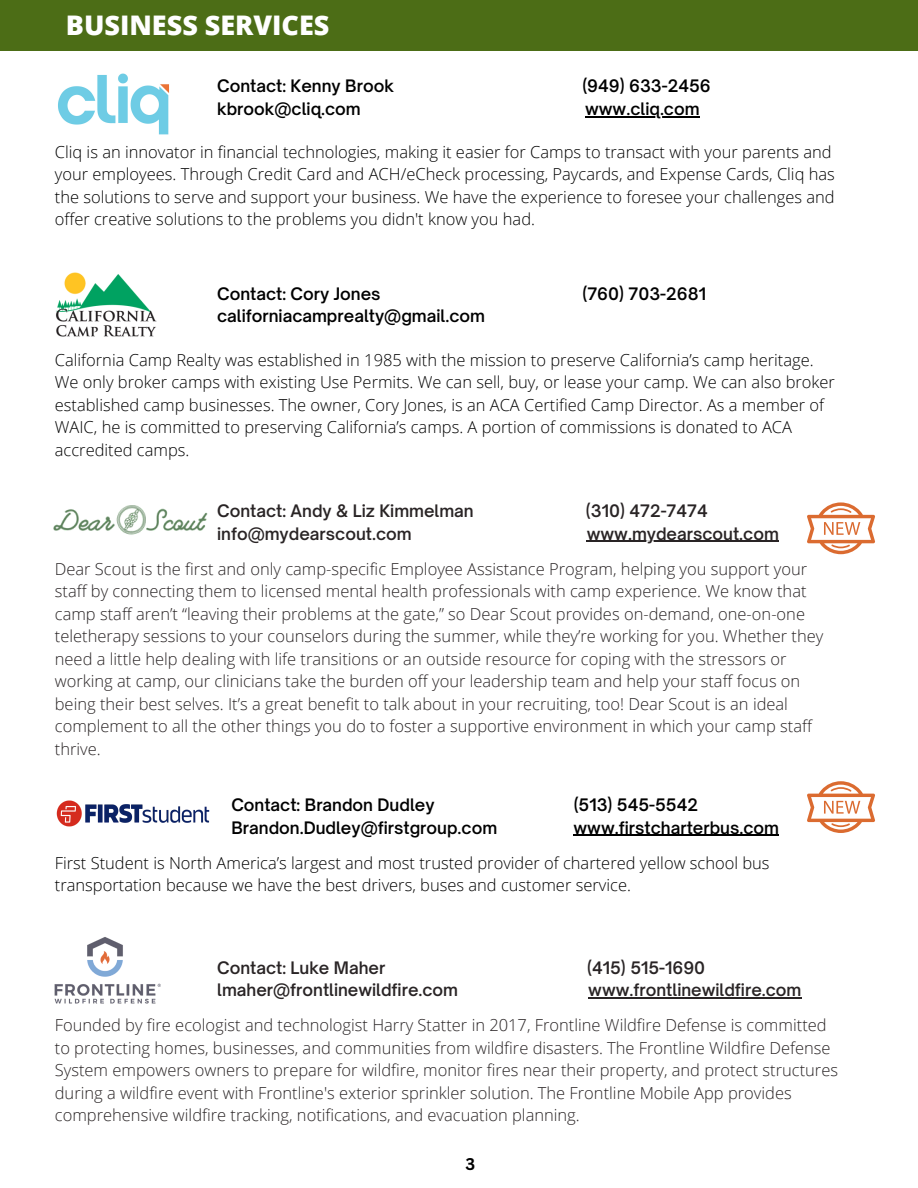
<style>
.page{position:relative;width:918px;height:1188px;background:#fff}
.page>*{position:absolute;margin:0;border:0;box-sizing:border-box;transform-origin:0 0}
.t1{font:800 27px "Open Sans";color:#fff}
.t2{font:300 16.5px/22.5px "Open Sans";color:#292425}
.t3{font:300 16.5px/22.5px "Open Sans";color:#000}
.t4{font:600 16.5px "Open Sauce One";color:#000}
.t5{font:600 16.5px "Open Sauce One";color:#292425}
.t6{font:700 16.5px "Canva Sans";color:#000}
</style>
<div class="page">
<div style="left:0;top:0;width:918px;height:51px;background:#4c6d16"></div>
<img style="left:58px;top:73px;width:111px;height:62px">
<img style="left:55px;top:937px;width:106px;height:67px">
<img style="left:56px;top:272px;width:101px;height:65px">
<img style="left:53px;top:505px;width:155px;height:30px">
<hr style="left:585px;top:116px;width:115px;height:1px;background:#000">
<hr style="left:588px;top:997px;width:214px;height:2px;background:#292425">
<hr style="left:587px;top:541px;width:192px;height:1px;background:#292425">
<svg style="left:807px;top:502px;width:68px;height:52px"></svg>
<img style="left:56px;top:800px;width:154px;height:27px">
<hr style="left:574px;top:835px;width:205px;height:1px;background:#000">
<svg style="left:807px;top:781px;width:68px;height:52px"></svg>
<h1 class="t1" style="left:66px;top:6px;width:265px">BUSINESS SERVICES</h1>
<p class="t4" style="left:217px;top:76px;width:178px">Contact: Kenny Brook</p>
<p class="t4" style="left:582px;top:76px;width:130px">(949) 633-2456</p>
<p class="t4" style="left:217px;top:98px;width:145px">kbrook@cliq.com</p>
<p class="t4" style="left:585px;top:98px;width:116px">www.cliq.com</p>
<p class="t3" style="left:55px;top:140px;width:782px">Cliq is an innovator in financial technologies, making it easier for Camps to transact with your parents and your employees. Through Credit Card and ACH/eCheck processing, Paycards, and Expense Cards, Cliq has the solutions to serve and support your business. We have the experience to foresee your challenges and offer creative solutions to the problems you didn't know you had.</p>
<p class="t4" style="left:217px;top:283px;width:165px">Contact: Cory Jones</p>
<p class="t4" style="left:582px;top:283px;width:125px">(760) 703-2681</p>
<p class="t4" style="left:217px;top:306px;width:269px">californiacamprealty@gmail.com</p>
<p class="t3" style="left:55px;top:348px;width:782px">California Camp Realty was established in 1985 with the mission to preserve California’s camp heritage.<br>We only broker camps with existing Use Permits. We can sell, buy, or lease your camp. We can also broker established camp businesses. The owner, Cory Jones, is an ACA Certified Camp Director. As a member of WAIC, he is committed to preserving California’s camps. A portion of commissions is donated to ACA accredited camps.</p>
<p class="t5" style="left:217px;top:501px;width:258px">Contact: Andy &amp; Liz Kimmelman</p>
<p class="t5" style="left:586px;top:501px;width:123px">(310) 472-7474</p>
<p class="t5" style="left:217px;top:523px;width:196px">info@mydearscout.com</p>
<p class="t5" style="left:587px;top:523px;width:194px">www.mydearscout.com</p>
<p class="t2" style="left:55px;top:557px;width:770px">Dear Scout is the first and only camp-specific Employee Assistance Program, helping you support your staff by connecting them to licensed mental health professionals with camp experience. We know that camp staff aren’t “leaving their problems at the gate,” so Dear Scout provides on-demand, one-on-one teletherapy sessions to your counselors during the summer, while they’re working for you. Whether they need a little help dealing with life transitions or an outside resource for coping with the stressors or working at camp, our clinicians take the burden off your leadership team and help your staff focus on being their best selves. It’s a great benefit to talk about in your recruiting, too! Dear Scout is an ideal complement to all the other things you do to foster a supportive environment in which your camp staff thrive.</p>
<p class="t4" style="left:231px;top:795px;width:205px">Contact: Brandon Dudley</p>
<p class="t4" style="left:574px;top:795px;width:126px">(513) 545-5542</p>
<p class="t4" style="left:231px;top:817px;width:267px">Brandon.Dudley@firstgroup.com</p>
<p class="t4" style="left:574px;top:817px;width:207px">www.firstcharterbus.com</p>
<p class="t3" style="left:55px;top:851px;width:716px">First Student is North America’s largest and most trusted provider of chartered yellow school bus transportation because we have the best drivers, buses and customer service.</p>
<p class="t5" style="left:217px;top:957px;width:170px">Contact: Luke Maher</p>
<p class="t5" style="left:587px;top:957px;width:120px">(415) 515-1690</p>
<p class="t5" style="left:217px;top:980px;width:242px">lmaher@frontlinewildfire.com</p>
<p class="t5" style="left:588px;top:980px;width:215px">www.frontlinewildfire.com</p>
<p class="t2" style="left:55px;top:1014px;width:785px">Founded by fire ecologist and technologist Harry Statter in 2017, Frontline Wildfire Defense is committed to protecting homes, businesses, and communities from wildfire disasters. The Frontline Wildfire Defense System empowers owners to prepare for wildfire, monitor fires near their property, and protect structures during a wildfire event with Frontline's exterior sprinkler solution. The Frontline Mobile App provides comprehensive wildfire tracking, notifications, and evacuation planning.</p>
<p class="t6" style="left:466px;top:1153px;width:11px">3</p>
</div>
